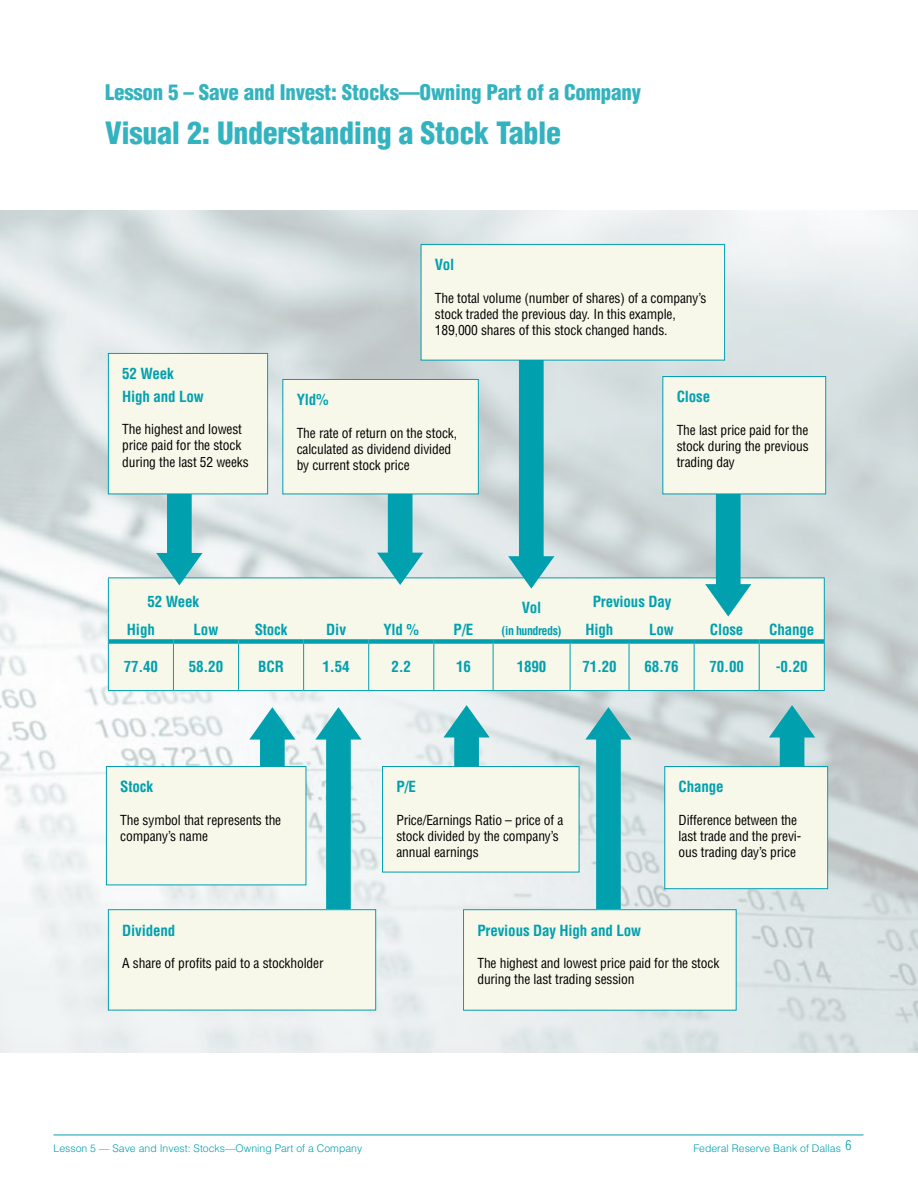
<style>
.page{position:relative;width:918px;height:1188px;background:#fff}
.page>*{position:absolute;margin:0;border:0;box-sizing:border-box;transform-origin:0 0}
.t1{font:900 condensed 30px "Helvetica";letter-spacing:-.01em;color:#33b3bf}
.t2{font:900 condensed 21px "Helvetica";letter-spacing:-.01em;color:#33b3bf}
.t3{font:700 condensed 15px/22.5px "Helvetica";letter-spacing:-.01em;color:#00a0af}
.t4{font:condensed 13.5px/16.2px "Helvetica";letter-spacing:-.01em;color:#000}
.t5{font:700 condensed 12px "Helvetica";letter-spacing:-.04em;color:#00a0af}
.t6{font:300 10.5px "Helvetica";color:#00a0af}
</style>
<div class="page">
<hr style="left:53px;top:1135px;width:810px;height:1px;background:#00a0af">
<img style="left:0;top:210px;width:918px;height:843px">
<div style="left:109px;top:578px;width:715px;height:112px;background:#f7f8e9"></div>
<hr style="left:108px;top:577px;width:65px;height:1px;background:#00a0af">
<hr style="left:108px;top:578px;width:1px;height:35px;background:#00a0af">
<hr style="left:173px;top:577px;width:66px;height:1px;background:#00a0af">
<hr style="left:239px;top:577px;width:65px;height:1px;background:#00a0af">
<hr style="left:304px;top:577px;width:65px;height:1px;background:#00a0af">
<hr style="left:369px;top:577px;width:65px;height:1px;background:#00a0af">
<hr style="left:434px;top:577px;width:59px;height:1px;background:#00a0af">
<hr style="left:493px;top:577px;width:77px;height:1px;background:#00a0af">
<hr style="left:570px;top:577px;width:59px;height:1px;background:#00a0af">
<hr style="left:629px;top:577px;width:65px;height:1px;background:#00a0af">
<hr style="left:694px;top:577px;width:65px;height:1px;background:#00a0af">
<hr style="left:759px;top:577px;width:66px;height:1px;background:#00a0af">
<hr style="left:824px;top:578px;width:1px;height:35px;background:#00a0af">
<svg style="left:108px;top:613px;width:1px;height:28px"></svg>
<svg style="left:824px;top:613px;width:1px;height:28px"></svg>
<hr style="left:108px;top:641px;width:1px;height:49px;background:#00a0af">
<hr style="left:173px;top:644px;width:1px;height:46px;background:#00a0af">
<hr style="left:238px;top:644px;width:1px;height:46px;background:#00a0af">
<hr style="left:303px;top:644px;width:1px;height:46px;background:#00a0af">
<hr style="left:368px;top:644px;width:1px;height:46px;background:#00a0af">
<hr style="left:433px;top:644px;width:1px;height:46px;background:#00a0af">
<hr style="left:493px;top:644px;width:1px;height:46px;background:#00a0af">
<hr style="left:570px;top:644px;width:1px;height:46px;background:#00a0af">
<hr style="left:629px;top:644px;width:1px;height:46px;background:#00a0af">
<hr style="left:694px;top:644px;width:1px;height:46px;background:#00a0af">
<hr style="left:759px;top:644px;width:1px;height:46px;background:#00a0af">
<hr style="left:824px;top:641px;width:1px;height:49px;background:#00a0af">
<hr style="left:108px;top:690px;width:65px;height:1px;background:#00a0af">
<hr style="left:173px;top:690px;width:66px;height:1px;background:#00a0af">
<hr style="left:239px;top:690px;width:65px;height:1px;background:#00a0af">
<hr style="left:304px;top:690px;width:65px;height:1px;background:#00a0af">
<hr style="left:369px;top:690px;width:65px;height:1px;background:#00a0af">
<hr style="left:434px;top:690px;width:59px;height:1px;background:#00a0af">
<hr style="left:493px;top:690px;width:77px;height:1px;background:#00a0af">
<hr style="left:570px;top:690px;width:59px;height:1px;background:#00a0af">
<hr style="left:629px;top:690px;width:65px;height:1px;background:#00a0af">
<hr style="left:694px;top:690px;width:65px;height:1px;background:#00a0af">
<hr style="left:759px;top:690px;width:66px;height:1px;background:#00a0af">
<div style="left:109px;top:639px;width:64px;height:5px;background:#00a0af"></div>
<div style="left:173px;top:639px;width:66px;height:5px;background:#00a0af"></div>
<div style="left:239px;top:639px;width:65px;height:5px;background:#00a0af"></div>
<div style="left:304px;top:639px;width:65px;height:5px;background:#00a0af"></div>
<div style="left:369px;top:639px;width:65px;height:5px;background:#00a0af"></div>
<div style="left:434px;top:639px;width:59px;height:5px;background:#00a0af"></div>
<div style="left:493px;top:639px;width:77px;height:5px;background:#00a0af"></div>
<div style="left:570px;top:639px;width:59px;height:5px;background:#00a0af"></div>
<div style="left:629px;top:639px;width:65px;height:5px;background:#00a0af"></div>
<div style="left:694px;top:639px;width:65px;height:5px;background:#00a0af"></div>
<div style="left:759px;top:639px;width:65px;height:5px;background:#00a0af"></div>
<svg style="left:156px;top:494px;width:46px;height:91px;background:#67c0c8"></svg>
<div style="left:108px;top:353px;width:160px;height:141px;background:#f7f8e9"></div>
<div style="left:108px;top:353px;width:160px;height:141px;border:1px solid #00a0af"></div>
<svg style="left:377px;top:494px;width:46px;height:91px;background:#67c0c8"></svg>
<div style="left:283px;top:379px;width:195px;height:115px;background:#f7f8e9"></div>
<div style="left:282px;top:379px;width:197px;height:115px;border:1px solid #00a0af"></div>
<svg style="left:705px;top:494px;width:46px;height:123px;background:#67bec4"></svg>
<div style="left:663px;top:377px;width:163px;height:117px;background:#f7f8e9"></div>
<div style="left:662px;top:376px;width:164px;height:118px;border:1px solid #00a0af"></div>
<svg style="left:508px;top:360px;width:46px;height:229px;background:#66bec6"></svg>
<div style="left:421px;top:244px;width:304px;height:116px;background:#f7f8e9"></div>
<div style="left:421px;top:244px;width:304px;height:116px;border:1px solid #00a0af"></div>
<svg style="left:249px;top:707px;width:46px;height:59px"></svg>
<div style="left:106px;top:767px;width:200px;height:118px;background:#f7f8e9"></div>
<div style="left:106px;top:766px;width:200px;height:119px;border:1px solid #00a0af"></div>
<svg style="left:315px;top:707px;width:47px;height:202px"></svg>
<div style="left:108px;top:910px;width:268px;height:100px;background:#f7f8e9"></div>
<div style="left:108px;top:909px;width:268px;height:101px;border:1px solid #00a0af"></div>
<svg style="left:443px;top:705px;width:47px;height:61px;background:#72c6ce"></svg>
<div style="left:383px;top:767px;width:196px;height:105px;background:#f7f8e9"></div>
<div style="left:382px;top:766px;width:197px;height:106px;border:1px solid #00a0af"></div>
<svg style="left:585px;top:707px;width:47px;height:202px;background:#69bfc8"></svg>
<div style="left:464px;top:910px;width:272px;height:100px;background:#f7f8e9"></div>
<div style="left:463px;top:909px;width:274px;height:102px;border:1px solid #00a0af"></div>
<svg style="left:769px;top:705px;width:46px;height:61px;background:#62b8c1"></svg>
<div style="left:665px;top:767px;width:163px;height:122px;background:#f7f8e9"></div>
<div style="left:664px;top:766px;width:164px;height:123px;border:1px solid #00a0af"></div>
<h2 class="t2" style="left:105px;top:79px;width:538px">Lesson 5 – Save and Invest: Stocks—Owning Part of a Company</h2>
<h1 class="t1" style="left:105px;top:114px;width:458px">Visual 2: Understanding a Stock Table</h1>
<p class="t3" style="left:122px;top:362px;width:83px">52 Week<br>High and Low</p>
<p class="t4" style="left:122px;top:421px;width:128px">The highest and lowest price paid for the stock during the last 52 weeks</p>
<p class="t3" style="left:435px;top:253px;width:21px">Vol</p>
<p class="t4" style="left:435px;top:290px;width:273px">The total volume (number of shares) of a company’s stock traded the previous day. In this example,<br>189,000 shares of this stock changed hands.</p>
<p class="t3" style="left:297px;top:389px;width:34px">Yld%</p>
<p class="t4" style="left:297px;top:425px;width:162px">The rate of return on the stock, calculated as dividend divided by current stock price</p>
<p class="t3" style="left:677px;top:386px;width:35px">Close</p>
<p class="t4" style="left:677px;top:422px;width:134px;text-align:justify">The last price paid for the stock during the previous trading day</p>
<p class="t3" style="left:148px;top:591px;width:53px">52 Week</p>
<p class="t3" style="left:593px;top:591px;width:80px">Previous Day</p>
<p class="t3" style="left:522px;top:596px;width:21px">Vol</p>
<p class="t5" style="left:502px;top:624px;width:61px">(in hundreds)</p>
<p class="t3" style="left:127px;top:619px;width:29px">High</p>
<p class="t3" style="left:194px;top:619px;width:26px">Low</p>
<p class="t3" style="left:255px;top:619px;width:34px">Stock</p>
<p class="t3" style="left:326px;top:619px;width:21px">Div</p>
<p class="t3" style="left:454px;top:619px;width:21px">P/E</p>
<p class="t3" style="left:586px;top:619px;width:29px">High</p>
<p class="t3" style="left:649px;top:619px;width:26px">Low</p>
<p class="t3" style="left:710px;top:619px;width:35px">Close</p>
<p class="t3" style="left:769px;top:619px;width:47px">Change</p>
<p class="t3" style="left:124px;top:655px;width:36px">77.40</p>
<p class="t3" style="left:189px;top:655px;width:36px">58.20</p>
<p class="t3" style="left:258px;top:655px;width:27px">BCR</p>
<p class="t3" style="left:323px;top:655px;width:29px">1.54</p>
<p class="t3" style="left:391px;top:655px;width:21px">2.2</p>
<p class="t3" style="left:456px;top:655px;width:16px">16</p>
<p class="t3" style="left:517px;top:655px;width:31px">1890</p>
<p class="t3" style="left:582px;top:655px;width:36px">71.20</p>
<p class="t3" style="left:644px;top:655px;width:36px">68.76</p>
<p class="t3" style="left:709px;top:655px;width:36px">70.00</p>
<p class="t3" style="left:776px;top:655px;width:33px">-0.20</p>
<p class="t3" style="left:383px;top:619px;width:37px">Yld %</p>
<p class="t3" style="left:120px;top:776px;width:34px">Stock</p>
<p class="t4" style="left:120px;top:812px;width:163px">The symbol that represents the company’s name</p>
<p class="t3" style="left:122px;top:919px;width:55px">Dividend</p>
<p class="t4" style="left:122px;top:955px;width:203px">A share of profits paid to a stockholder</p>
<p class="t3" style="left:396px;top:776px;width:21px">P/E</p>
<p class="t4" style="left:396px;top:812px;width:168px">Price/Earnings Ratio – price of a stock divided by the company’s annual earnings</p>
<p class="t3" style="left:679px;top:776px;width:47px">Change</p>
<p class="t4" style="left:679px;top:812px;width:124px">Difference between the last trade and the previ&shy;ous trading day’s price</p>
<p class="t3" style="left:477px;top:919px;width:165px">Previous Day High and Low</p>
<p class="t4" style="left:477px;top:955px;width:243px">The highest and lowest price paid for the stock during the last trading session</p>
<p class="t6" style="left:54px;top:1142px;width:310px">Lesson 5 — Save and Invest: Stocks—Owning Part of a Company</p>
<p class="t6" style="left:693px;top:1142px;width:160px">Federal Reserve Bank of Dallas <sup>6</sup></p>
</div>
